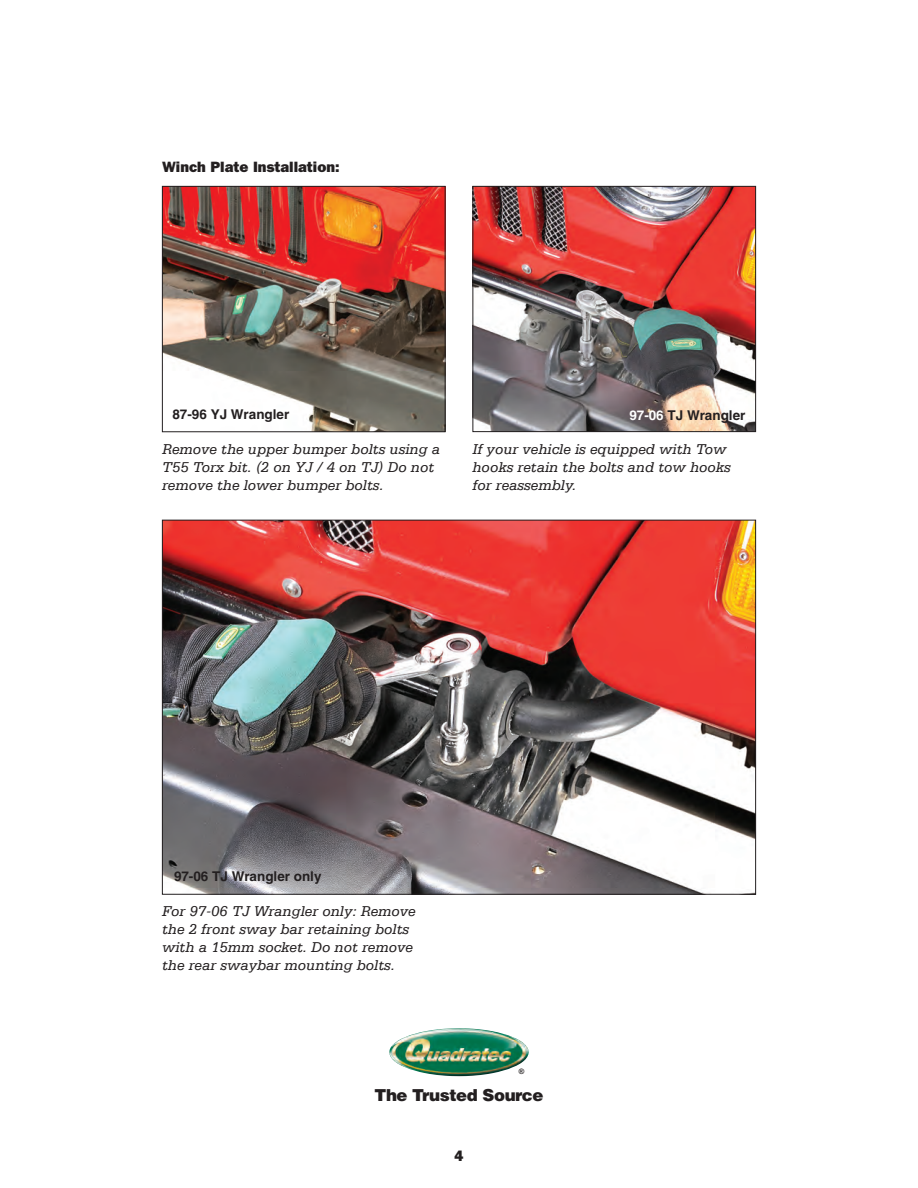
<style>
.page{position:relative;width:918px;height:1188px;background:#fff}
.page>*{position:absolute;margin:0;border:0;box-sizing:border-box;transform-origin:0 0}
.t1{font:900 16.5px "Helvetica";letter-spacing:-.025em;color:#231f20}
.t2{font:italic 15px/18px "Serifa LT";color:#231f20}
.t3{font:800 15px "New Franklin Gothic";color:#231f20}
.t4{font:700 condensed 13.5px "Helvetica";color:#231f20}
.t5{font:700 7.5px "Arial";color:#231f20}
.s1{color:#fff}
</style>
<div class="page">
<img style="left:389px;top:1028px;width:140px;height:48px">
<img style="left:164px;top:188px;width:280px;height:242px">
<div style="left:162px;top:186px;width:284px;height:246px;border:1px solid #231f20"></div>
<img style="left:474px;top:188px;width:280px;height:242px">
<div style="left:472px;top:186px;width:284px;height:246px;border:1px solid #231f20"></div>
<img style="left:164px;top:522px;width:590px;height:371px">
<p class="t3" style="left:162px;top:162px;width:179px">Winch Plate Installation:</p>
<p class="t4" style="left:172px;top:410px;width:118px">87-96 YJ Wrangler</p>
<p class="t4" style="left:629px;top:410px;width:118px"><span class="s1">97-06</span> TJ Wrangler</p>
<p class="t2" style="left:162px;top:440px;width:280px">Remove the upper bumper bolts using a<br>T55 Torx bit. (2 on YJ / 4 on TJ) Do not remove the lower bumper bolts.</p>
<p class="t2" style="left:472px;top:440px;width:260px">If your vehicle is equipped with Tow hooks retain the bolts and tow hooks for reassembly.</p>
<p class="t4" style="left:174px;top:872px;width:149px">97-06 TJ Wrangler only</p>
<p class="t2" style="left:162px;top:903px;width:255px">For 97-06 TJ Wrangler only: Remove the 2 front sway bar retaining bolts with a 15mm socket. Do not remove the rear swaybar mounting bolts.</p>
<p class="t5" style="left:519px;top:1067px;width:7px">®</p>
<p class="t1" style="left:375px;top:1089px;width:170px">The Trusted Source</p>
<p class="t3" style="left:454px;top:1151px;width:10px">4</p>
</div>
